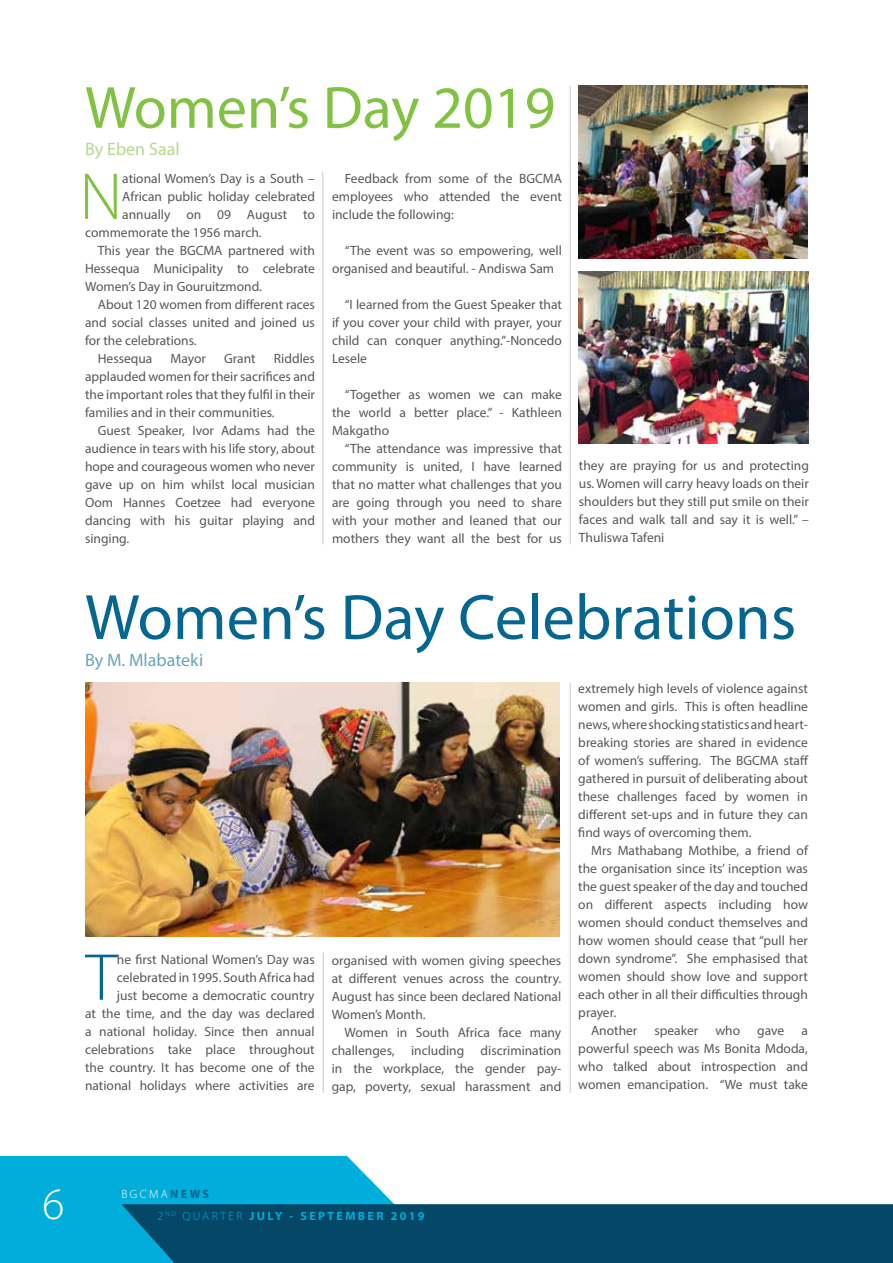
<style>
.page{position:relative;width:893px;height:1263px;background:#fff}
.page>*{position:absolute;margin:0;border:0;box-sizing:border-box;transform-origin:0 0}
.t1{font:300 66.9px "Myriad Pro";color:#82c242}
.t2{font:300 66.9px "Myriad Pro";color:#056691}
.t3{font:64.5px "Myriad Pro";color:#056691}
.t4{font:60px "Myriad Pro";color:#82c242}
.t5{font:300 45px "Myriad Pro";color:#fff}
.t6{font:18px "Myriad Pro";color:#69a3bd}
.t7{font:18px "Myriad Pro";color:#b4da8e}
.t8{font:13.5px/18px "Myriad Pro";color:#575756;text-align:justify}
.t9{font:700 12px "Myriad Pro";letter-spacing:.2em;color:#00addb}
.t10{font:300 12px "Myriad Pro";letter-spacing:.2em;color:#fff}
.s1{font-weight:700;color:#056691}
.s2{font-weight:300}
</style>
<div class="page">
<div style="left:0;top:1156px;width:394px;height:107px;background:#00addb"></div>
<div style="left:122px;top:1204px;width:771px;height:59px;background:#054767"></div>
<img style="left:579px;top:86px;width:229px;height:173px">
<img style="left:578px;top:272px;width:231px;height:171px">
<img style="left:85px;top:683px;width:475px;height:253px">
<hr style="left:323px;top:952px;width:1px;height:141px;background:#c6c6c6">
<hr style="left:570px;top:683px;width:1px;height:410px;background:#c6c6c6">
<hr style="left:570px;top:86px;width:1px;height:458px;background:#c6c6c6">
<hr style="left:322px;top:172px;width:1px;height:372px;background:#c6c6c6">
<h3 class="t4" style="left:85px;top:71px;width:472px">Women’s Day 2019</h3>
<h3 class="t7" style="left:85px;top:138px;width:96px">By Eben Saal</h3>
<h1 class="t1" style="left:80px;top:160px;width:44px">N</h1>
<p class="t8" style="left:122px;top:169px;width:194px">ational Women’s Day is a South –</p>
<p class="t8" style="left:332px;top:169px;width:231px;text-indent:13px">Feedback from some of the BGCMA employees who attended the event include the following:</p>
<p class="t8" style="left:332px;top:241px;width:231px;text-indent:13px">“The event was so empowering, well organised and beautiful. - Andiswa Sam</p>
<p class="t8" style="left:332px;top:295px;width:231px;text-indent:13px">“I learned from the Guest Speaker that if you cover your child with prayer, your child can conquer anything.”-Noncedo Lesele</p>
<p class="t8" style="left:332px;top:385px;width:231px;text-indent:13px">“Together as women we can make the world a better place.” - Kathleen Makgatho</p>
<p class="t8" style="left:332px;top:439px;width:231px;text-indent:13px">“The attendance was impressive that community is united, I have learned that no matter what challenges that you are going through you need to share with your mother and leaned that our mothers they want all the best for us</p>
<p class="t8" style="left:122px;top:187px;width:194px">African public holiday celebrated</p>
<p class="t8" style="left:122px;top:205px;width:194px">annually on 09 August to</p>
<p class="t8" style="left:85px;top:223px;width:178px">commemorate the 1956 march.</p>
<p class="t8" style="left:98px;top:241px;width:219px">This year the BGCMA partnered with</p>
<p class="t8" style="left:85px;top:259px;width:231px">Hessequa Municipality to celebrate</p>
<p class="t8" style="left:85px;top:277px;width:178px">Women’s Day in Gouruitzmond.</p>
<p class="t8" style="left:98px;top:295px;width:219px">About 120 women from different races</p>
<p class="t8" style="left:85px;top:313px;width:231px">and social classes united and joined us</p>
<p class="t8" style="left:85px;top:331px;width:113px">for the celebrations.</p>
<p class="t8" style="left:98px;top:349px;width:56px">Hessequa</p>
<p class="t8" style="left:171px;top:349px;width:37px">Mayor</p>
<p class="t8" style="left:224px;top:349px;width:33px">Grant</p>
<p class="t8" style="left:85px;top:349px;width:231px;text-indent:189px">Riddles applauded women for their sacrifices and the important roles that they fulfil in their families and in their communities.</p>
<p class="t8" style="left:85px;top:421px;width:231px;text-indent:13px">Guest Speaker, Ivor Adams had the audience in tears with his life story, about hope and courageous women who never gave up on him whilst local musician Oom Hannes Coetzee had everyone dancing with his guitar playing and singing.</p>
<p class="t8" style="left:579px;top:456px;width:231px">they are praying for us and protecting us. Women will carry heavy loads on their shoulders but they still put smile on their faces and walk tall and say it is well.” – Thuliswa Tafeni</p>
<h2 class="t3" style="left:85px;top:577px;width:713px">Women’s Day Celebrations</h2>
<h3 class="t6" style="left:85px;top:649px;width:120px">By M. Mlabateki</h3>
<p class="t8" style="left:85px;top:950px;width:231px;text-align:right">he first National Women’s Day was celebrated in 1995. South Africa had<br>just become a democratic country<br>at the time, and the day was declared a national holiday. Since then annual celebrations take place throughout the country. It has become one of the national holidays where activities are</p>
<p class="t8" style="left:332px;top:951px;width:231px">organised with women giving speeches at different venues across the country.<br>August has since been declared National Women’s Month.</p>
<h1 class="t2" style="left:86px;top:941px;width:33px">T</h1>
<p class="t8" style="left:332px;top:1023px;width:231px;text-indent:13px">Women in South Africa face many challenges, including discrimination in the workplace, the gender pay&shy;gap, poverty, sexual harassment and</p>
<p class="t8" style="left:578px;top:679px;width:232px">extremely high levels of violence against women and girls. This is often headline news, where shocking statistics and heart&shy;breaking stories are shared in evidence of women’s suffering. The BGCMA staff gathered in pursuit of deliberating about these challenges faced by women in different set-ups and in future they can find ways of overcoming them.</p>
<p class="t8" style="left:591px;top:841px;width:218px">Mrs Mathabang Mothibe, a friend of</p>
<p class="t8" style="left:578px;top:859px;width:231px">the organisation since its’ inception was</p>
<p class="t8" style="left:578px;top:877px;width:231px">the guest speaker of the day and touched</p>
<p class="t8" style="left:578px;top:895px;width:231px">on different aspects including how</p>
<p class="t8" style="left:578px;top:913px;width:231px">women should conduct themselves and</p>
<p class="t8" style="left:578px;top:931px;width:231px">how women should cease that “pull her</p>
<p class="t8" style="left:578px;top:949px;width:231px">down syndrome”. She emphasised that</p>
<p class="t8" style="left:578px;top:967px;width:231px">women should show love and support</p>
<p class="t8" style="left:578px;top:985px;width:231px">each other in all their difficulties through</p>
<p class="t8" style="left:578px;top:1003px;width:39px">prayer.</p>
<p class="t8" style="left:591px;top:1021px;width:48px">Another</p>
<p class="t8" style="left:654px;top:1021px;width:45px">speaker</p>
<p class="t8" style="left:715px;top:1021px;width:26px">who</p>
<p class="t8" style="left:757px;top:1021px;width:29px">gave</p>
<p class="t8" style="left:578px;top:1021px;width:231px;text-indent:223px">a powerful speech was Ms Bonita Mdoda, who talked about introspection and women emancipation. “We must take</p>
<h3 class="t5" style="left:43px;top:1179px;width:23px">6</h3>
<p class="t10" style="left:122px;top:1187px;width:89px">BGCMA<span class="s1">NEWS</span></p>
<p class="t9" style="left:157px;top:1208px;width:269px"><span class="s2">2</span> <sup>ND</sup> <span class="s2">QUARTER</span> JULY - SEPTEMBER 2019</p>
</div>
